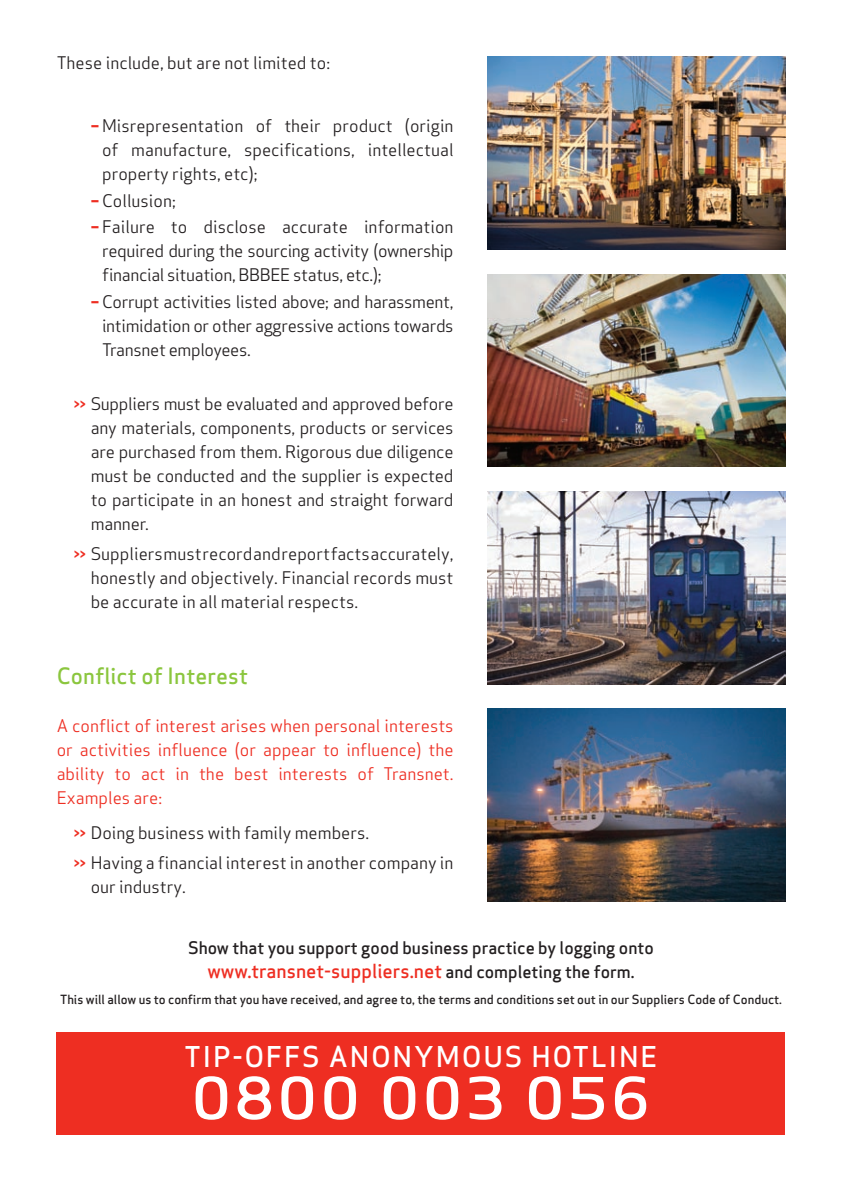
<style>
.page{position:relative;width:842px;height:1191px;background:#fff}
.page>*{position:absolute;margin:0;border:0;box-sizing:border-box;transform-origin:0 0}
.t1{font:500 56px "Apex Sans";letter-spacing:.05em;color:#fff;scale:1.18 1}
.t2{font:500 28px "Apex Sans";letter-spacing:.06em;color:#fff}
.t3{font:500 22px "Apex Sans";letter-spacing:.005em;color:#8bc63e}
.t4{font:500 19px "Apex Sans";color:#ee2e22}
.t5{font:17px/24px "Apex Sans";color:#231f20;text-align:justify}
.t6{font:17px/24px "Apex Sans";color:#ee2e22;text-align:justify}
.t7{font:500 17px "Apex Sans";color:#231f20}
.t8{font:500 12.4px "Apex Sans";color:#231f20}
.s1{font-weight:700;color:#ee2e22}
.s2{font-weight:500;color:#ee2e22}
.s3{font-size:17px;color:#231f20}
</style>
<div class="page">
<img style="left:488px;top:57px;width:297px;height:192px">
<div style="left:57px;top:1032px;width:728px;height:102px;background:#ee2e22"></div>
<img style="left:488px;top:709px;width:297px;height:192px">
<img style="left:488px;top:491px;width:297px;height:193px">
<img style="left:488px;top:274px;width:297px;height:193px">
<p class="t5" style="left:57px;top:53px;width:275px">These include, but are not limited to:</p>
<p class="t5" style="left:102px;top:115px;width:353px;text-indent:-11px"><span class="s1">–</span> Misrepresentation of their product (origin of manufacture, specifications, intellectual property rights, etc);</p>
<p class="t5" style="left:91px;top:190px;width:87px"><span class="s1">–</span> Collusion;</p>
<p class="t5" style="left:102px;top:217px;width:353px;text-indent:-11px"><span class="s1">–</span> Failure to disclose accurate information required during the sourcing activity (ownership financial situation, BBBEE status, etc.);</p>
<p class="t5" style="left:102px;top:292px;width:353px;text-indent:-11px"><span class="s1">–</span> Corrupt activities listed above; and harassment, intimidation or other aggressive actions towards Transnet employees.</p>
<p class="t5" style="left:91px;top:393px;width:364px;text-indent:-17px"><span class="s2">&gt;&gt;</span> Suppliers must be evaluated and approved before any materials, components, products or services are purchased from them. Rigorous due diligence must be conducted and the supplier is expected to participate in an honest and straight forward manner.</p>
<p class="t5" style="left:91px;top:543px;width:364px;text-indent:-17px"><span class="s2">&gt;&gt;</span> Suppliers must record and report facts accurately, honestly and objectively. Financial records must be accurate in all material respects.</p>
<p class="t3" style="left:57px;top:666px;width:193px">Conflict of Interest</p>
<p class="t6" style="left:57px;top:715px;width:398px">A conflict of interest arises when personal interests or activities influence (or appear to influence) the ability to act in the best interests of Transnet.<br>Examples are:</p>
<p class="t5" style="left:74px;top:819px;width:381px;line-height:29.6px"><span class="s2">&gt;&gt;</span> Doing business with family members.<br><span class="s2">&gt;&gt;</span> Having a financial interest in another company in</p>
<p class="t5" style="left:91px;top:876px;width:97px">our industry.</p>
<p class="t7" style="left:188px;top:941px;width:467px">Show that you support good business practice by logging onto</p>
<p class="t4" style="left:207px;top:963px;width:429px">www.transnet-suppliers.net <span class="s3">and completing the form.</span></p>
<p class="t8" style="left:60px;top:994px;width:723px">This will allow us to confirm that you have received, and agree to, the terms and conditions set out in our Suppliers Code of Conduct.</p>
<h2 class="t2" style="left:184px;top:1045px;width:475px">TIP-OFFS ANONYMOUS HOTLINE</h2>
<h1 class="t1" style="left:192px;top:1075px;width:390px">0800 003 056</h1>
</div>
